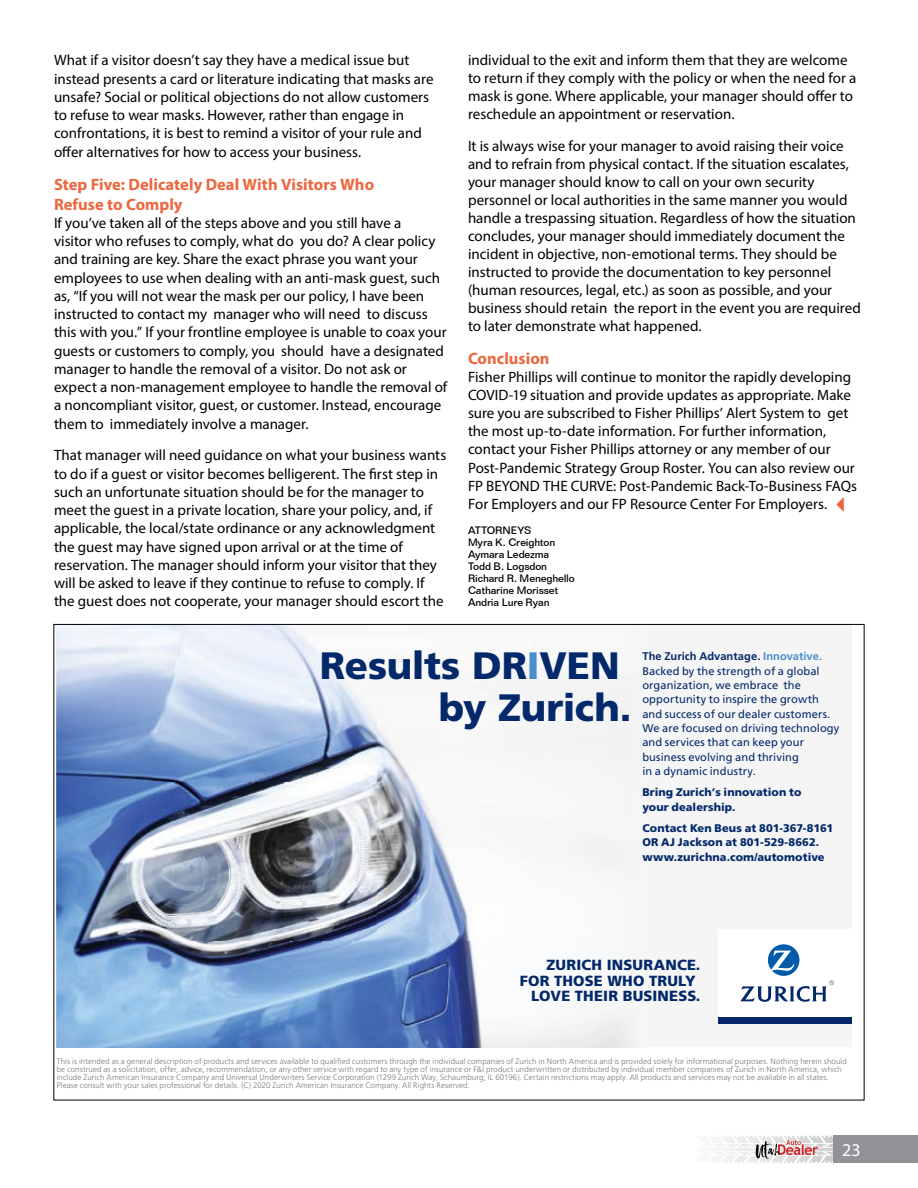
<style>
.page{position:relative;width:918px;height:1188px;background:#fff}
.page>*{position:absolute;margin:0;border:0;box-sizing:border-box;transform-origin:0 0}
.t1{font:900 38.1px/41.2px "Frutiger LT Std";letter-spacing:-.005em;color:#03296a}
.t2{font:18px "Myriad Pro";color:#fff}
.t3{font:700 16.5px/19.8px "Myriad Pro";color:#ec673f}
.t4{font:15px/18.3px "Myriad Pro";color:#000}
.t5{font:900 14.7px "Frutiger LT Std";letter-spacing:.015em;color:#03296a}
.t6{font:11.1px/14.2px "Frutiger LT Std";letter-spacing:.005em;color:#03296a}
.t7{font:900 11.1px/14.2px "Frutiger LT Std";letter-spacing:.005em;color:#03296a}
.t8{font:500 10.5px/12px "Folio BT";letter-spacing:-.015em;color:#000}
.t9{font:300 7.95px/7.9px "Frutiger LT Std";letter-spacing:.01em;color:#77787b}
.s1{color:#ec673f}
.s2{color:#4a8ecc}
.s3{font-weight:700}
.s4{font-weight:700;color:#4a8ecc}
</style>
<div class="page">
<div style="left:833px;top:1136px;width:85px;height:27px;background:#919396"></div>
<svg style="left:714px;top:1136px;width:119px;height:23px"></svg>
<div style="left:57px;top:624px;width:794px;height:423px;background:#f5f5f6"></div>
<img style="left:57px;top:626px;width:570px;height:421px">
<div style="left:718px;top:1017px;width:134px;height:7px;background:#03296a"></div>
<div style="left:718px;top:929px;width:134px;height:88px;background:#fff"></div>
<svg style="left:740px;top:944px;width:94px;height:58px"></svg>
<p class="t4" style="left:54px;top:51px;width:381px">What if a visitor doesn’t say they have a medical issue but instead presents a card or literature indicating that masks are unsafe? Social or political objections do not allow customers to refuse to wear masks. However, rather than engage in confrontations, it is best to remind a visitor of your rule and offer alternatives for how to access your business.</p>
<p class="t3" style="left:54px;top:174px;width:322px">Step Five: Delicately Deal With Visitors Who<br>Refuse to Comply</p>
<p class="t4" style="left:54px;top:213px;width:395px">If you’ve taken all of the steps above and you still have a<br>visitor who refuses to comply, what do you do? A clear policy and training are key. Share the exact phrase you want your employees to use when dealing with an anti-mask guest, such as, “If you will not wear the mask per our policy, I have been instructed to contact my manager who will need to discuss this with you.” If your frontline employee is unable to coax your guests or customers to comply, you should have a designated manager to handle the removal of a visitor. Do not ask or expect a non-management employee to handle the removal of a noncompliant visitor, guest, or customer. Instead, encourage them to immediately involve a manager.</p>
<p class="t4" style="left:54px;top:446px;width:394px">That manager will need guidance on what your business wants to do if a guest or visitor becomes belligerent. The first step in such an unfortunate situation should be for the manager to meet the guest in a private location, share your policy, and, if applicable, the local/state ordinance or any acknowledgment the guest may have signed upon arrival or at the time of reservation. The manager should inform your visitor that they will be asked to leave if they continue to refuse to comply. If the guest does not cooperate, your manager should escort the</p>
<p class="t4" style="left:468px;top:51px;width:390px">individual to the exit and inform them that they are welcome to return if they comply with the policy or when the need for a mask is gone. Where applicable, your manager should offer to reschedule an appointment or reservation.</p>
<p class="t4" style="left:468px;top:137px;width:394px">It is always wise for your manager to avoid raising their voice and to refrain from physical contact. If the situation escalates, your manager should know to call on your own security personnel or local authorities in the same manner you would handle a trespassing situation. Regardless of how the situation concludes, your manager should immediately document the incident in objective, non-emotional terms. They should be instructed to provide the documentation to key personnel (human resources, legal, etc.) as soon as possible, and your business should retain the report in the event you are required to later demonstrate what happened.</p>
<p class="t3" style="left:468px;top:348px;width:83px">Conclusion</p>
<p class="t4" style="left:468px;top:368px;width:391px">Fisher Phillips will continue to monitor the rapidly developing COVID-19 situation and provide updates as appropriate. Make sure you are subscribed to Fisher Phillips’ Alert System to get the most up-to-date information. For further information, contact your Fisher Phillips attorney or any member of our Post-Pandemic Strategy Group Roster. You can also review our FP BEYOND THE CURVE: Post-Pandemic Back-To-Business FAQs For Employers and our FP Resource Center For Employers. <span class="s1">✓</span></p>
<p class="t8" style="left:468px;top:524px;width:108px">ATTORNEYS<br>Myra K. Creighton<br>Aymara Ledezma<br>Todd B. Logsdon<br>Richard R. Meneghello<br>Catharine Morisset<br>Andria Lure Ryan</p>
<h1 class="t1" style="left:439px;top:645px;width:194px;text-indent:-119px">Results DR<span class="s2">I</span>VEN by Zurich.</h1>
<p class="t6" style="left:642px;top:649px;width:199px"><span class="s3">The Zurich Advantage.</span> <span class="s4">Innovative.<br></span>Backed by the strength of a global organization, we embrace the opportunity to inspire the growth and success of our dealer customers.<br>We are focused on driving technology and services that can keep your business evolving and thriving<br>in a dynamic industry.</p>
<p class="t7" style="left:642px;top:785px;width:161px">Bring Zurich’s innovation to your dealership.</p>
<p class="t7" style="left:642px;top:821px;width:192px">Contact Ken Beus at 801-367-8161<br>OR AJ Jackson at 801-529-8662. www.zurichna.com/automotive</p>
<p class="t5" style="left:546px;top:956px;width:155px">ZURICH INSURANCE.</p>
<p class="t5" style="left:520px;top:972px;width:177px">FOR THOSE WHO TRULY</p>
<p class="t5" style="left:531px;top:987px;width:171px">LOVE THEIR BUSINESS.</p>
<p class="t9" style="left:57px;top:1057px;width:792px">This is intended as a general description of products and services available to qualified customers through the individual companies of Zurich in North America and is provided solely for informational purposes. Nothing herein should be construed as a solicitation, offer, advice, recommendation, or any other service with regard to any type of insurance or F&amp;I product underwritten or distributed by individual member companies of Zurich in North America, which include Zurich American Insurance Company and Universal Underwriters Service Corporation (1299 Zurich Way, Schaumburg, IL 60196). Certain restrictions may apply. All products and services may not be available in all states.<br>Please consult with your sales professional for details. (C) 2020 Zurich American Insurance Company. All Rights Reserved.</p>
<p class="t2" style="left:842px;top:1139px;width:20px">23</p>
</div>
